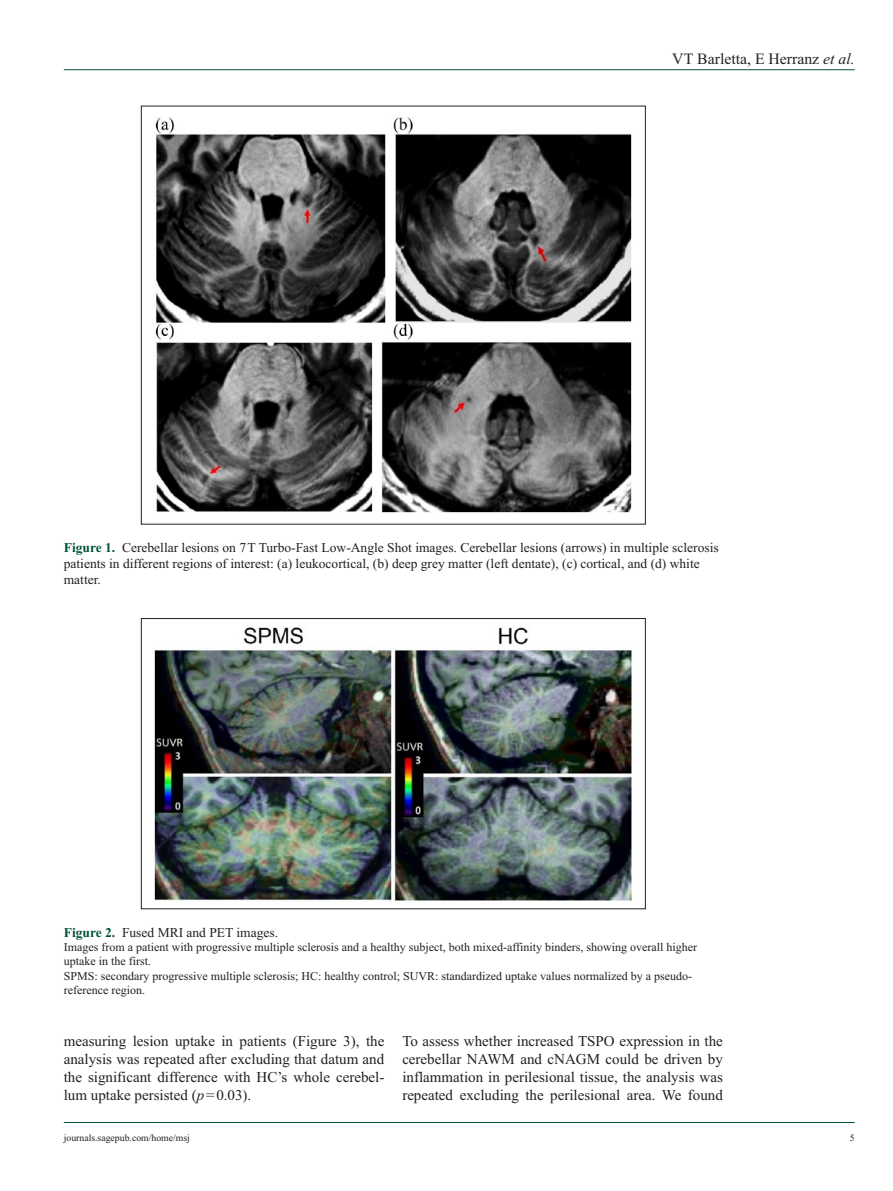
<style>
.page{position:relative;width:893px;height:1191px;background:#fff}
.page>*{position:absolute;margin:0;border:0;box-sizing:border-box;transform-origin:0 0}
.t1{font:15.75px "Times New Roman";color:#231f20}
.t2{font:15px/18px "Times New Roman";color:#231f20;text-align:justify}
.t3{font:13.5px/15.8px "Times New Roman";color:#231f20}
.t4{font:12px/14.2px "Times New Roman";color:#231f20}
.t5{font:9.75px "Times New Roman";color:#231f20}
.s1{font-style:italic}
.s2{font-weight:700;color:#015436}
</style>
<div class="page">
<hr style="left:64px;top:69px;width:791px;height:1px;background:#015436">
<hr style="left:64px;top:1122px;width:791px;height:1px;background:#015436">
<img style="left:155px;top:117px;width:477px;height:396px">
<img style="left:154px;top:627px;width:478px;height:274px">
<div style="left:141px;top:618px;width:505px;height:291px;border:1px solid #231f20"></div>
<p class="t1" style="left:672px;top:50px;width:184px">VT Barletta, E Herranz <span class="s1">et al.</span></p>
<p class="t3" style="left:64px;top:540px;width:656px"><span class="s2">Figure 1.</span> Cerebellar lesions on 7T Turbo-Fast Low-Angle Shot images. Cerebellar lesions (arrows) in multiple sclerosis patients in different regions of interest: (a) leukocortical, (b) deep grey matter (left dentate), (c) cortical, and (d) white matter.</p>
<p class="t3" style="left:64px;top:924px;width:216px"><span class="s2">Figure 2.</span> Fused MRI and PET images.</p>
<p class="t4" style="left:64px;top:940px;width:635px">Images from a patient with progressive multiple sclerosis and a healthy subject, both mixed-affinity binders, showing overall higher uptake in the first.<br>SPMS: secondary progressive multiple sclerosis; HC: healthy control; SUVR: standardized uptake values normalized by a pseudo&shy;reference region.</p>
<p class="t2" style="left:64px;top:1032px;width:322px">measuring lesion uptake in patients (Figure 3), the analysis was repeated after excluding that datum and the significant difference with HC’s whole cerebel&shy;lum uptake persisted (<span class="s1">p</span>=0.03).</p>
<p class="t2" style="left:402px;top:1032px;width:322px">To assess whether increased TSPO expression in the cerebellar NAWM and cNAGM could be driven by inflammation in perilesional tissue, the analysis was repeated excluding the perilesional area. We found</p>
<p class="t5" style="left:64px;top:1132px;width:128px">journals.sagepub.com/home/msj</p>
<p class="t5" style="left:850px;top:1132px;width:6px">5</p>
</div>
